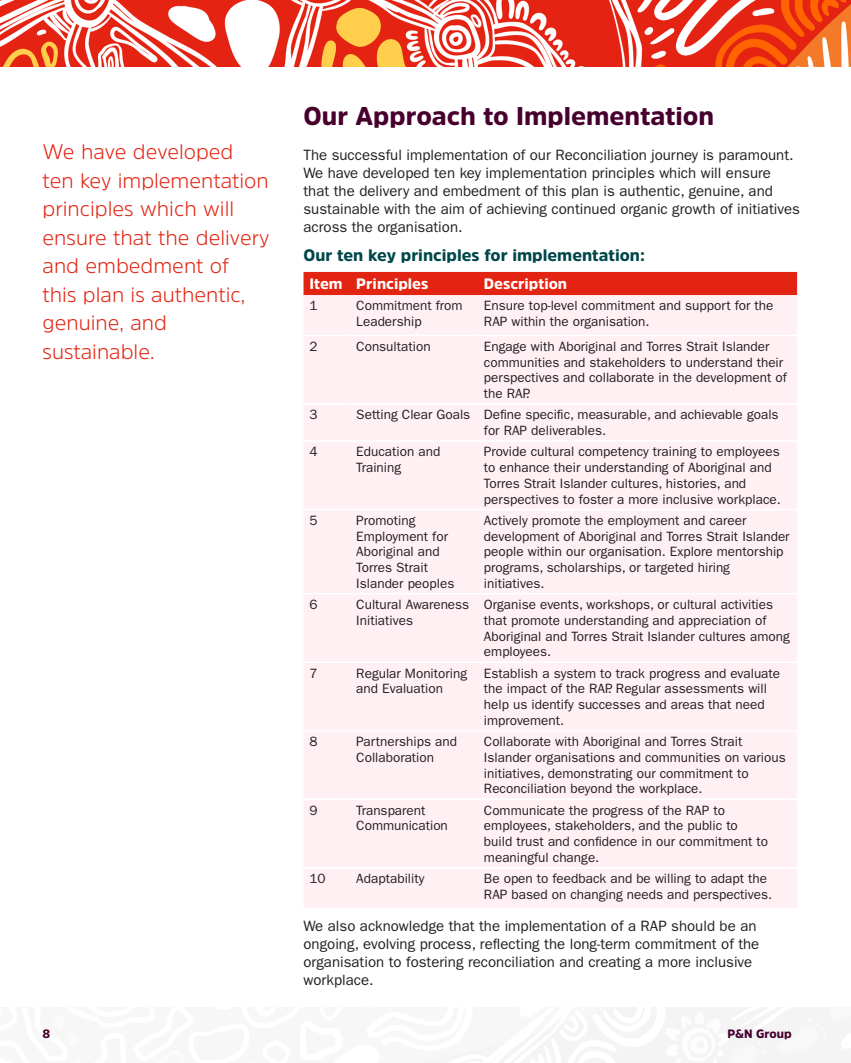
<style>
.page{position:relative;width:851px;height:1063px;background:#fff}
.page>*{position:absolute;margin:0;border:0;box-sizing:border-box;transform-origin:0 0}
.Section_Heading_1{font:900 25.5px "Amsi Pro";color:#47002e}
.Intro_Paragraph_RED{font:300 21px/28.5px "Amsi Pro";color:#e32412}
.Subtitle{font:900 16.5px "Amsi Pro";color:#00474a}
.t1{font:15px/18px "ITC Franklin Gothic Std";color:#231f20}
.Tables_Header{font:900 15px "Amsi Pro";color:#fff}
.t2{font:13.5px/15.8px "ITC Franklin Gothic Std";color:#231f20}
.t3{font:900 12px "Amsi Pro";color:#47002e}
</style>
<div class="page">
<img style="left:0;top:0;width:850px;height:67px">
<div style="left:303px;top:272px;width:494px;height:23px;background:#e32412"></div>
<div style="left:303px;top:295px;width:494px;height:613px;background:#fff0f4"></div>
<hr style="left:303px;top:335px;width:47px;height:1px;background:#fff">
<hr style="left:350px;top:335px;width:128px;height:1px;background:#fff">
<hr style="left:478px;top:335px;width:319px;height:1px;background:#fff">
<hr style="left:303px;top:403px;width:47px;height:2px;background:#fff">
<hr style="left:350px;top:403px;width:128px;height:2px;background:#fff">
<hr style="left:478px;top:403px;width:319px;height:2px;background:#fff">
<hr style="left:303px;top:440px;width:47px;height:2px;background:#fff">
<hr style="left:350px;top:440px;width:128px;height:2px;background:#fff">
<hr style="left:478px;top:440px;width:319px;height:2px;background:#fff">
<hr style="left:303px;top:509px;width:47px;height:1px;background:#fff">
<hr style="left:350px;top:509px;width:128px;height:1px;background:#fff">
<hr style="left:478px;top:509px;width:319px;height:1px;background:#fff">
<hr style="left:303px;top:593px;width:47px;height:2px;background:#fff">
<hr style="left:350px;top:593px;width:128px;height:2px;background:#fff">
<hr style="left:478px;top:593px;width:319px;height:2px;background:#fff">
<hr style="left:303px;top:662px;width:47px;height:1px;background:#fff">
<hr style="left:350px;top:662px;width:128px;height:1px;background:#fff">
<hr style="left:478px;top:662px;width:319px;height:1px;background:#fff">
<hr style="left:303px;top:730px;width:47px;height:2px;background:#fff">
<hr style="left:350px;top:730px;width:128px;height:2px;background:#fff">
<hr style="left:478px;top:730px;width:319px;height:2px;background:#fff">
<hr style="left:303px;top:799px;width:47px;height:1px;background:#fff">
<hr style="left:350px;top:799px;width:128px;height:1px;background:#fff">
<hr style="left:478px;top:799px;width:319px;height:1px;background:#fff">
<hr style="left:303px;top:867px;width:47px;height:2px;background:#fff">
<hr style="left:350px;top:867px;width:128px;height:2px;background:#fff">
<hr style="left:478px;top:867px;width:319px;height:2px;background:#fff">
<p class="Intro_Paragraph_RED" style="left:43px;top:137px;width:228px">We have developed ten key implementation principles which will ensure that the delivery and embedment of<br>this plan is authentic, genuine, and sustainable.</p>
<p class="Section_Heading_1" style="left:303px;top:99px;width:412px">Our Approach to Implementation</p>
<p class="t1" style="left:303px;top:146px;width:498px">The successful implementation of our Reconciliation journey is paramount.<br>We have developed ten key implementation principles which will ensure that the delivery and embedment of this plan is authentic, genuine, and sustainable with the aim of achieving continued organic growth of initiatives across the organisation.</p>
<p class="Subtitle" style="left:303px;top:244px;width:343px">Our ten key principles for implementation:</p>
<p class="Tables_Header" style="left:309px;top:274px;width:35px">Item</p>
<p class="Tables_Header" style="left:356px;top:274px;width:74px">Principles</p>
<p class="Tables_Header" style="left:484px;top:274px;width:85px">Description</p>
<p class="t2" style="left:309px;top:298px;width:10px">1</p>
<p class="t2" style="left:356px;top:298px;width:108px">Commitment from<br>Leadership</p>
<p class="t2" style="left:484px;top:298px;width:291px">Ensure top-level commitment and support for the<br>RAP within the organisation.</p>
<p class="t2" style="left:309px;top:338px;width:10px">2</p>
<p class="t2" style="left:356px;top:338px;width:76px">Consultation</p>
<p class="t2" style="left:484px;top:338px;width:304px">Engage with Aboriginal and Torres Strait Islander communities and stakeholders to understand their perspectives and collaborate in the development of the RAP.</p>
<p class="t2" style="left:309px;top:407px;width:10px">3</p>
<p class="t2" style="left:356px;top:407px;width:115px">Setting Clear Goals</p>
<p class="t2" style="left:484px;top:407px;width:296px">Define specific, measurable, and achievable goals for RAP deliverables.</p>
<p class="t2" style="left:309px;top:444px;width:10px">4</p>
<p class="t2" style="left:356px;top:444px;width:85px">Education and<br>Training</p>
<p class="t2" style="left:484px;top:444px;width:298px">Provide cultural competency training to employees to enhance their understanding of Aboriginal and Torres Strait Islander cultures, histories, and perspectives to foster a more inclusive workplace.</p>
<p class="t2" style="left:309px;top:512px;width:10px">5</p>
<p class="t2" style="left:356px;top:512px;width:100px">Promoting<br>Employment for<br>Aboriginal and<br>Torres Strait<br>Islander peoples</p>
<p class="t2" style="left:484px;top:512px;width:307px">Actively promote the employment and career development of Aboriginal and Torres Strait Islander people within our organisation. Explore mentorship programs, scholarships, or targeted hiring initiatives.</p>
<p class="t2" style="left:309px;top:597px;width:10px">6</p>
<p class="t2" style="left:356px;top:597px;width:114px">Cultural Awareness<br>Initiatives</p>
<p class="t2" style="left:484px;top:597px;width:307px">Organise events, workshops, or cultural activities that promote understanding and appreciation of Aboriginal and Torres Strait Islander cultures among employees.</p>
<p class="t2" style="left:309px;top:665px;width:10px">7</p>
<p class="t2" style="left:356px;top:665px;width:112px">Regular Monitoring and Evaluation</p>
<p class="t2" style="left:484px;top:665px;width:298px">Establish a system to track progress and evaluate the impact of the RAP. Regular assessments will help us identify successes and areas that need improvement.</p>
<p class="t2" style="left:309px;top:734px;width:10px">8</p>
<p class="t2" style="left:356px;top:734px;width:102px">Partnerships and<br>Collaboration</p>
<p class="t2" style="left:484px;top:734px;width:303px">Collaborate with Aboriginal and Torres Strait Islander organisations and communities on various initiatives, demonstrating our commitment to Reconciliation beyond the workplace.</p>
<p class="t2" style="left:309px;top:802px;width:10px">9</p>
<p class="t2" style="left:356px;top:802px;width:93px">Transparent<br>Communication</p>
<p class="t2" style="left:484px;top:802px;width:286px">Communicate the progress of the RAP to employees, stakeholders, and the public to build trust and confidence in our commitment to meaningful change.</p>
<p class="t2" style="left:309px;top:871px;width:18px">10</p>
<p class="t2" style="left:356px;top:871px;width:70px">Adaptability</p>
<p class="t2" style="left:484px;top:871px;width:290px">Be open to feedback and be willing to adapt the<br>RAP based on changing needs and perspectives.</p>
<p class="t1" style="left:303px;top:917px;width:457px">We also acknowledge that the implementation of a RAP should be an ongoing, evolving process, reflecting the long-term commitment of the organisation to fostering reconciliation and creating a more inclusive workplace.</p>
<p class="t3" style="left:43px;top:1025px;width:9px">8</p>
<p class="t3" style="left:727px;top:1025px;width:66px">P&amp;N Group</p>
</div>
